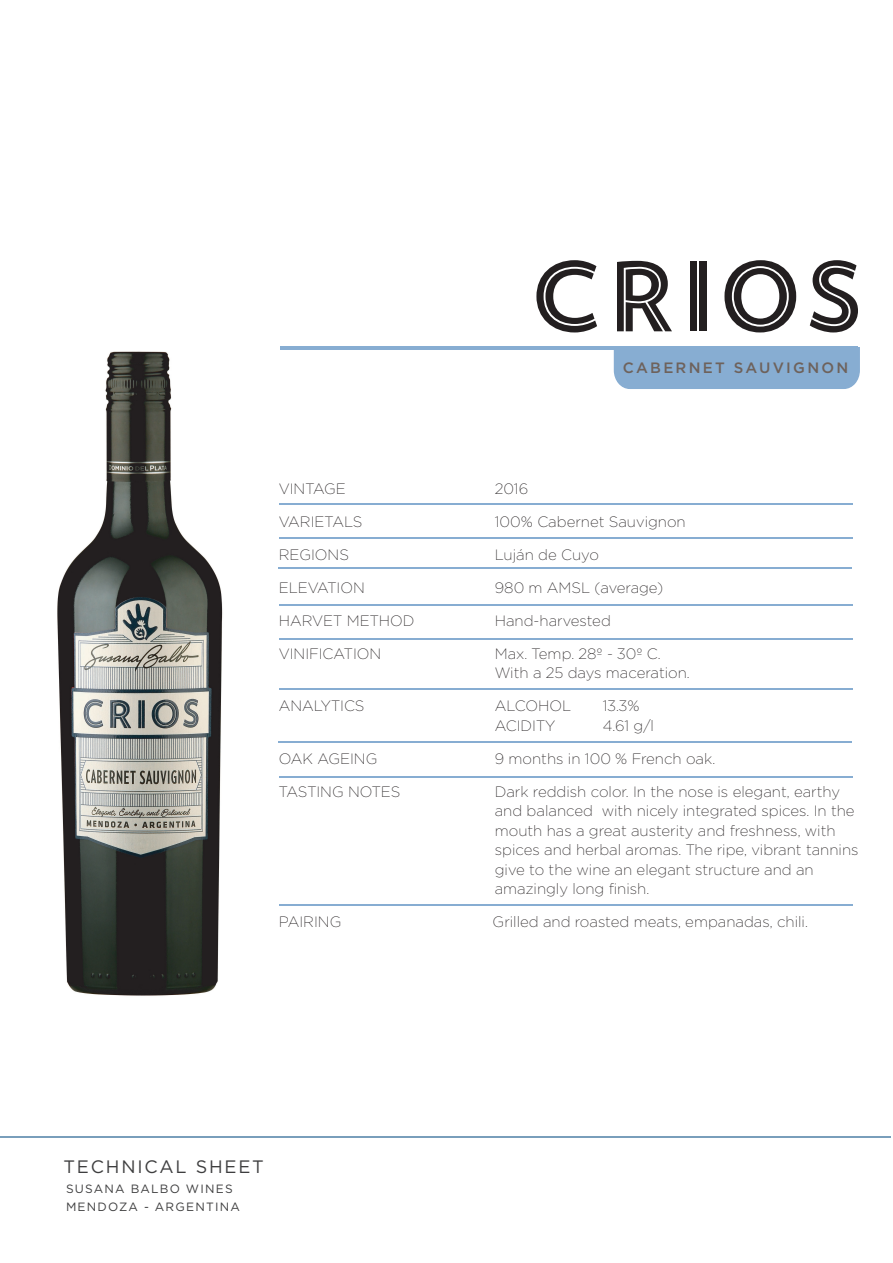
<style>
.page{position:relative;width:893px;height:1263px;background:#fff}
.page>*{position:absolute;margin:0;border:0;box-sizing:border-box;transform-origin:0 0}
.t1{font:18px "Gotham";letter-spacing:.1em;color:#3e3e3f}
.t2{font:300 15px/19.5px "Gotham Ex";color:#231f20}
.t3{font:500 15px "Gotham";letter-spacing:.15em;color:#6e625c}
.t4{font:12px/18px "Gotham";letter-spacing:.1em;color:#3e3e3f}
</style>
<div class="page">
<svg style="left:536px;top:260px;width:61px;height:72px"></svg>
<svg style="left:617px;top:261px;width:55px;height:70px"></svg>
<div style="left:699px;top:261px;width:7px;height:70px;background:#231f20"></div>
<div style="left:690px;top:261px;width:7px;height:70px;background:#231f20"></div>
<svg style="left:724px;top:260px;width:72px;height:72px"></svg>
<svg style="left:810px;top:260px;width:48px;height:72px"></svg>
<div style="left:614px;top:347px;width:246px;height:42px;background:#87add2"></div>
<hr style="left:280px;top:347px;width:577px;height:3px;background:#87add2">
<hr style="left:279px;top:537px;width:573px;height:1px;background:#87add2">
<hr style="left:279px;top:503px;width:573px;height:1px;background:#87add2">
<hr style="left:279px;top:604px;width:573px;height:1px;background:#87add2">
<hr style="left:279px;top:568px;width:573px;height:1px;background:#87add2">
<hr style="left:279px;top:638px;width:573px;height:1px;background:#87add2">
<hr style="left:279px;top:688px;width:573px;height:1px;background:#87add2">
<hr style="left:0;top:1136px;width:891px;height:1px;background:#799ebb">
<hr style="left:279px;top:741px;width:573px;height:2px;background:#87add2">
<img style="left:57px;top:351px;width:166px;height:645px">
<hr style="left:279px;top:776px;width:573px;height:2px;background:#87add2">
<hr style="left:279px;top:904px;width:573px;height:2px;background:#87add2">
<p class="t3" style="left:623px;top:359px;width:227px">CABERNET SAUVIGNON</p>
<p class="t2" style="left:279px;top:478px;width:69px">VINTAGE</p>
<p class="t2" style="left:495px;top:478px;width:35px">2016</p>
<p class="t2" style="left:279px;top:511px;width:85px">VARIETALS</p>
<p class="t2" style="left:495px;top:511px;width:192px">100% Cabernet Sauvignon</p>
<p class="t2" style="left:279px;top:544px;width:72px">REGIONS</p>
<p class="t2" style="left:495px;top:544px;width:106px">Luján de Cuyo</p>
<p class="t2" style="left:279px;top:577px;width:88px">ELEVATION</p>
<p class="t2" style="left:495px;top:577px;width:170px">980 m AMSL (average)</p>
<p class="t2" style="left:279px;top:610px;width:137px">HARVET METHOD</p>
<p class="t2" style="left:495px;top:610px;width:118px">Hand-harvested</p>
<p class="t2" style="left:279px;top:643px;width:104px">VINIFICATION</p>
<p class="t2" style="left:495px;top:643px;width:196px">Max. Temp. 28º - 30º C.<br>With a 25 days maceration.</p>
<p class="t2" style="left:279px;top:696px;width:87px">ANALYTICS</p>
<p class="t2" style="left:495px;top:696px;width:78px">ALCOHOL</p>
<p class="t2" style="left:603px;top:696px;width:38px">13.3%</p>
<p class="t2" style="left:495px;top:715px;width:62px">ACIDITY</p>
<p class="t2" style="left:603px;top:715px;width:53px">4.61 g/l</p>
<p class="t2" style="left:279px;top:748px;width:100px">OAK AGEING</p>
<p class="t2" style="left:495px;top:748px;width:222px">9 months in 100 % French oak.</p>
<p class="t2" style="left:279px;top:781px;width:123px">TASTING NOTES</p>
<p class="t2" style="left:495px;top:781px;width:365px">Dark reddish color. In the nose is elegant, earthy and balanced with nicely integrated spices. In the mouth has a great austerity and freshness, with spices and herbal aromas. The ripe, vibrant tannins give to the wine an elegant structure and an amazingly long finish.</p>
<p class="t2" style="left:279px;top:912px;width:64px">PAIRING</p>
<p class="t2" style="left:493px;top:912px;width:317px">Grilled and roasted meats, empanadas, chili.</p>
<p class="t1" style="left:64px;top:1157px;width:202px">TECHNICAL SHEET</p>
<p class="t4" style="left:66px;top:1179px;width:175px">SUSANA BALBO WINES<br>MENDOZA - ARGENTINA</p>
</div>
